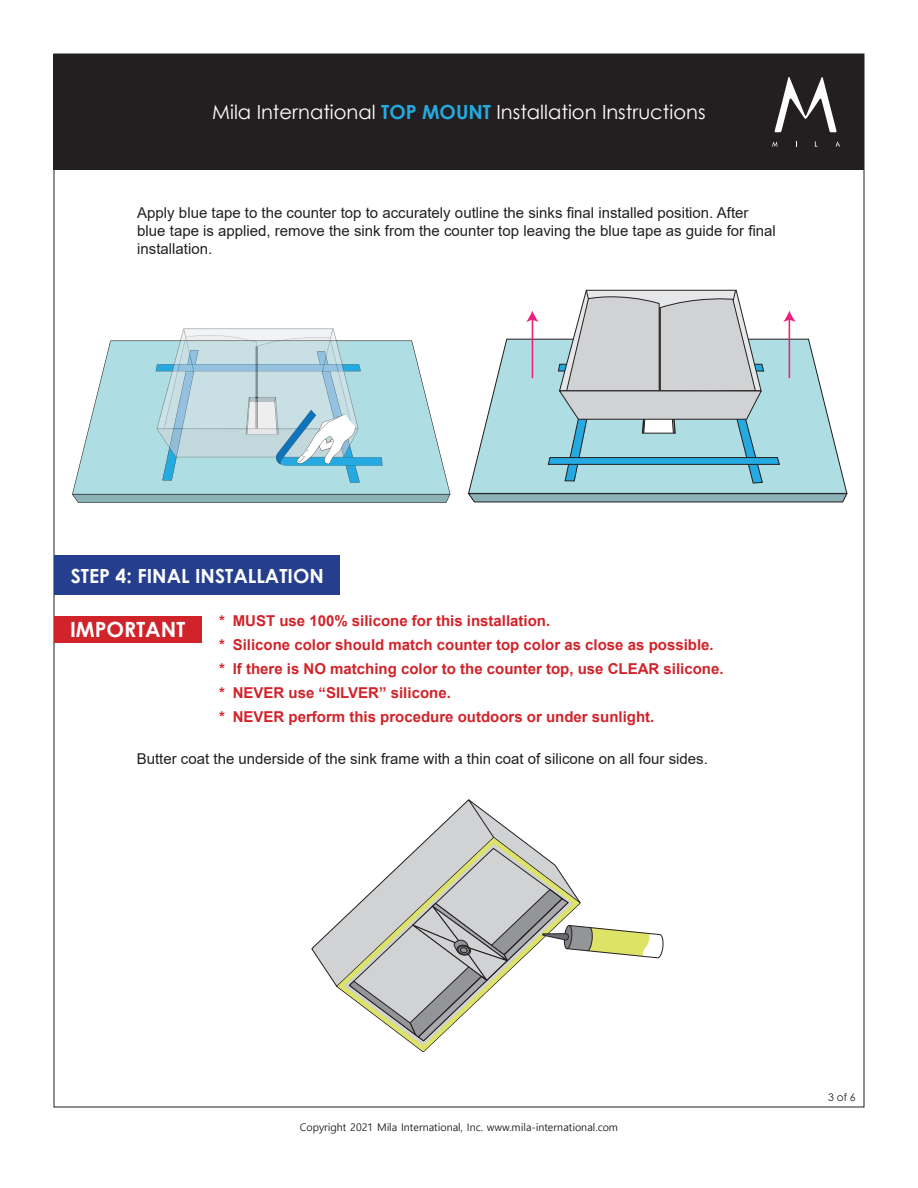
<style>
.page{position:relative;width:918px;height:1188px;background:#fff}
.page>*{position:absolute;margin:0;border:0;box-sizing:border-box;transform-origin:0 0}
.Important{font:700 21px "Century Gothic";color:#fff}
.t1{font:19.5px "Century Gothic";color:#fff}
.Steps{font:700 19.5px "Century Gothic";color:#fff}
.Main_Instructions{font:15px/18px "Arial";color:#231f20}
.t2{font:700 15px "Arial";color:#d1232a}
.t3{font:10.5px "Malgun Gothic";color:#231f20}
.t4{font:10.5px "Century Gothic";color:#231f20}
.s1{font-weight:700;color:#24aae1}
</style>
<div class="page">
<div style="left:54px;top:54px;width:810px;height:116px;background:#231f20"></div>
<svg style="left:772px;top:141px;width:5px;height:6px"></svg>
<svg style="left:836px;top:141px;width:4px;height:6px"></svg>
<svg style="left:775px;top:77px;width:62px;height:55px"></svg>
<div style="left:54px;top:616px;width:148px;height:27px;background:#d1232a"></div>
<div style="left:54px;top:555px;width:286px;height:40px;background:#253f8e"></div>
<svg style="left:311px;top:799px;width:204px;height:184px"></svg>
<svg style="left:334px;top:834px;width:237px;height:219px"></svg>
<svg style="left:348px;top:888px;width:316px;height:154px"></svg>
<svg style="left:72px;top:494px;width:379px;height:9px;background:#80a0a4"></svg>
<svg style="left:72px;top:341px;width:378px;height:153px;fill:#aedee4"></svg>
<svg style="left:156px;top:328px;width:226px;height:155px;background:#b6d7e0"></svg>
<svg style="left:467px;top:493px;width:381px;height:10px;background:#84a4a8"></svg>
<svg style="left:468px;top:338px;width:380px;height:156px"></svg>
<svg style="left:548px;top:289px;width:248px;height:194px;background:#b9d0d6"></svg>
<hr style="left:532px;top:319px;width:1px;height:59px;background:#ee1e7b">
<svg style="left:526px;top:311px;width:13px;height:11px"></svg>
<h2 class="t1" style="left:212px;top:99px;width:495px">Mila International <span class="s1">TOP MOUNT</span> Installation Instructions</h2>
<p class="Main_Instructions" style="left:137px;top:204px;width:640px">Apply blue tape to the counter top to accurately outline the sinks final installed position. After blue tape is applied, remove the sink from the counter top leaving the blue tape as guide for final installation.</p>
<p class="Steps" style="left:71px;top:561px;width:255px">STEP 4: FINAL INSTALLATION</p>
<p class="Important" style="left:70px;top:614px;width:117px">IMPORTANT</p>
<p class="t2" style="left:219px;top:610px;width:333px">* MUST use 100% silicone for this installation.</p>
<p class="t2" style="left:219px;top:634px;width:496px">* Silicone color should match counter top color as close as possible.</p>
<p class="t2" style="left:219px;top:658px;width:506px">* If there is NO matching color to the counter top, use CLEAR silicone.</p>
<p class="t2" style="left:219px;top:682px;width:233px">* NEVER use “SILVER” silicone.</p>
<p class="t2" style="left:219px;top:706px;width:437px">* NEVER perform this procedure outdoors or under sunlight.</p>
<p class="Main_Instructions" style="left:137px;top:749px;width:573px">Butter coat the underside of the sink frame with a thin coat of silicone on all four sides.</p>
<p class="t3" style="left:300px;top:1122px;width:320px">Copyright 2021 Mila International, Inc. www.mila-international.com</p>
<p class="t4" style="left:828px;top:1090px;width:29px">3 of 6</p>
</div>
